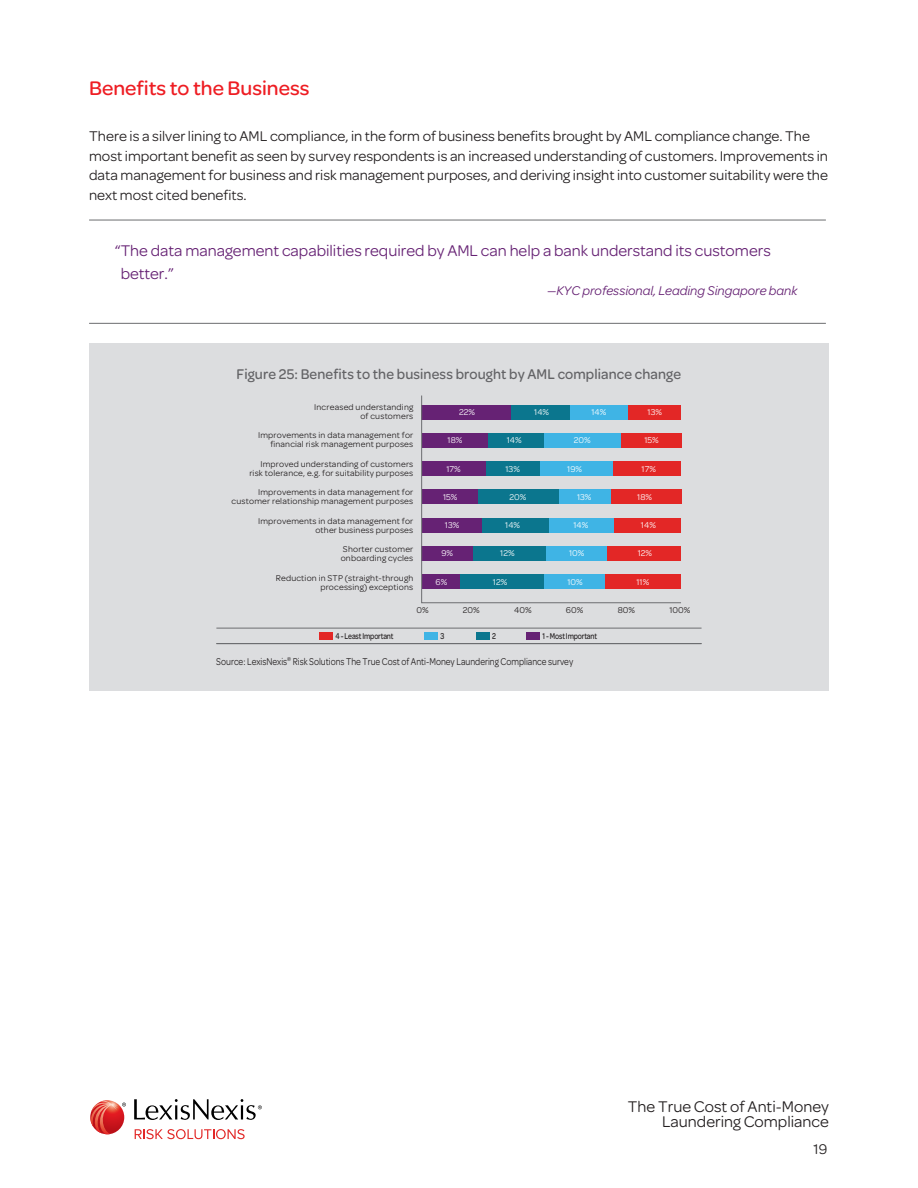
<style>
.page{position:relative;width:918px;height:1188px;background:#fff}
.page>*{position:absolute;margin:0;border:0;box-sizing:border-box;transform-origin:0 0}
.t1{font:500 21px "Omnes";color:#ee1d23}
.t2{font:16.5px/22.5px "Omnes";color:#662274}
.t3{font:16.5px/15px "Omnes";color:#231f20;text-align:right}
.t4{font:15px/19.5px "Omnes";color:#231f20}
.t5{font:500 15px "Omnes";letter-spacing:.01em;color:#636366;scale:.95 1}
.t6{font:italic 13.5px "Omnes";color:#662274}
.t7{font:10.5px "Omnes";color:#231f20;scale:.85 1}
.t8{font:9px/9px "Omnes";letter-spacing:.02em;color:#231f20;text-align:right}
.t9{font:9px "Omnes";color:#fff}
.t10{font:500 9px "Omnes";letter-spacing:-.02em;color:#231f20;scale:.8 1}
</style>
<div class="page">
<svg style="left:135px;top:1129px;width:110px;height:10px"></svg>
<svg style="left:134px;top:1099px;width:128px;height:21px"></svg>
<svg style="left:90px;top:1100px;width:34px;height:34px"></svg>
<svg style="left:91px;top:1101px;width:35px;height:33px"></svg>
<div style="left:89px;top:343px;width:740px;height:348px;background:#dcdddf"></div>
<svg style="left:216px;top:395px;width:486px;height:245px"></svg>
<hr style="left:216px;top:628px;width:486px;height:1px;background:#6c6d70">
<hr style="left:216px;top:643px;width:486px;height:1px;background:#6c6d70">
<div style="left:320px;top:632px;width:13px;height:8px;background:#e32726"></div>
<div style="left:424px;top:632px;width:14px;height:8px;background:#3fb4e5"></div>
<div style="left:476px;top:632px;width:14px;height:8px;background:#0b768e"></div>
<div style="left:527px;top:632px;width:13px;height:8px;background:#662274"></div>
<hr style="left:89px;top:220px;width:737px;height:1px;background:#6c6d70">
<hr style="left:89px;top:323px;width:737px;height:1px;background:#6c6d70">
<p class="t1" style="left:89px;top:77px;width:222px">Benefits to the Business</p>
<p class="t4" style="left:89px;top:127px;width:740px">There is a silver lining to AML compliance, in the form of business benefits brought by AML compliance change. The most important benefit as seen by survey respondents is an increased understanding of customers. Improvements in data management for business and risk management purposes, and deriving insight into customer suitability were the next most cited benefits.</p>
<p class="t2" style="left:121px;top:239px;width:652px;text-indent:-6px">“The data management capabilities required by AML can help a bank understand its customers better.”</p>
<p class="t6" style="left:547px;top:283px;width:252px">—KYC professional, Leading Singapore bank</p>
<p class="t5" style="left:237px;top:366px;width:469px">Figure 25: Benefits to the business brought by AML compliance change</p>
<p class="t8" style="left:314px;top:402px;width:101px">Increased understanding of customers</p>
<p class="t8" style="left:258px;top:431px;width:157px">Improvements in data management for financial risk management purposes</p>
<p class="t8" style="left:249px;top:459px;width:165px">Improved understanding of customers risk tolerance, e.g. for suitability purposes</p>
<p class="t8" style="left:232px;top:488px;width:183px">Improvements in data management for customer relationship management purposes</p>
<p class="t8" style="left:258px;top:516px;width:157px">Improvements in data management for other business purposes</p>
<p class="t8" style="left:341px;top:545px;width:74px;text-align:left">Shorter customer onboarding cycles</p>
<p class="t8" style="left:276px;top:573px;width:139px">Reduction in STP (straight-through processing) exceptions</p>
<p class="t9" style="left:459px;top:407px;width:17px">22%</p>
<p class="t9" style="left:534px;top:407px;width:16px">14%</p>
<p class="t9" style="left:591px;top:407px;width:16px">14%</p>
<p class="t9" style="left:648px;top:407px;width:16px">13%</p>
<p class="t9" style="left:448px;top:435px;width:16px">18%</p>
<p class="t9" style="left:507px;top:435px;width:16px">14%</p>
<p class="t9" style="left:574px;top:435px;width:18px">20%</p>
<p class="t9" style="left:644px;top:435px;width:16px">15%</p>
<p class="t9" style="left:446px;top:464px;width:16px">17%</p>
<p class="t9" style="left:505px;top:464px;width:16px">13%</p>
<p class="t9" style="left:567px;top:464px;width:16px">19%</p>
<p class="t9" style="left:642px;top:464px;width:16px">17%</p>
<p class="t9" style="left:443px;top:492px;width:16px">15%</p>
<p class="t9" style="left:510px;top:492px;width:18px">20%</p>
<p class="t9" style="left:577px;top:492px;width:16px">13%</p>
<p class="t9" style="left:637px;top:492px;width:16px">18%</p>
<p class="t9" style="left:445px;top:520px;width:16px">13%</p>
<p class="t9" style="left:505px;top:520px;width:16px">14%</p>
<p class="t9" style="left:574px;top:520px;width:16px">14%</p>
<p class="t9" style="left:641px;top:520px;width:16px">14%</p>
<p class="t9" style="left:441px;top:548px;width:13px">9%</p>
<p class="t9" style="left:500px;top:548px;width:16px">12%</p>
<p class="t9" style="left:569px;top:548px;width:17px">10%</p>
<p class="t9" style="left:638px;top:548px;width:16px">12%</p>
<p class="t9" style="left:436px;top:577px;width:13px">6%</p>
<p class="t9" style="left:493px;top:577px;width:16px">12%</p>
<p class="t9" style="left:567px;top:577px;width:17px">10%</p>
<p class="t9" style="left:636px;top:577px;width:14px">11%</p>
<p class="t8" style="left:416px;top:606px;width:14px">0%</p>
<p class="t8" style="left:463px;top:606px;width:18px">20%</p>
<p class="t8" style="left:514px;top:606px;width:19px">40%</p>
<p class="t8" style="left:566px;top:606px;width:19px">60%</p>
<p class="t8" style="left:618px;top:606px;width:19px">80%</p>
<p class="t8" style="left:669px;top:606px;width:23px">100%</p>
<p class="t10" style="left:336px;top:631px;width:74px">4 - Least Important</p>
<p class="t10" style="left:440px;top:631px;width:6px">3</p>
<p class="t10" style="left:492px;top:631px;width:6px">2</p>
<p class="t10" style="left:543px;top:631px;width:70px">1 - Most Important</p>
<p class="t7" style="left:216px;top:655px;width:421px">Source: LexisNexis<sup>®</sup> Risk Solutions The True Cost of Anti-Money Laundering Compliance survey</p>
<h2 class="t3" style="left:628px;top:1099px;width:202px">The True Cost of Anti-Money<br>Laundering Compliance</h2>
<h3 class="t4" style="left:814px;top:1139px;width:15px">19</h3>
</div>
